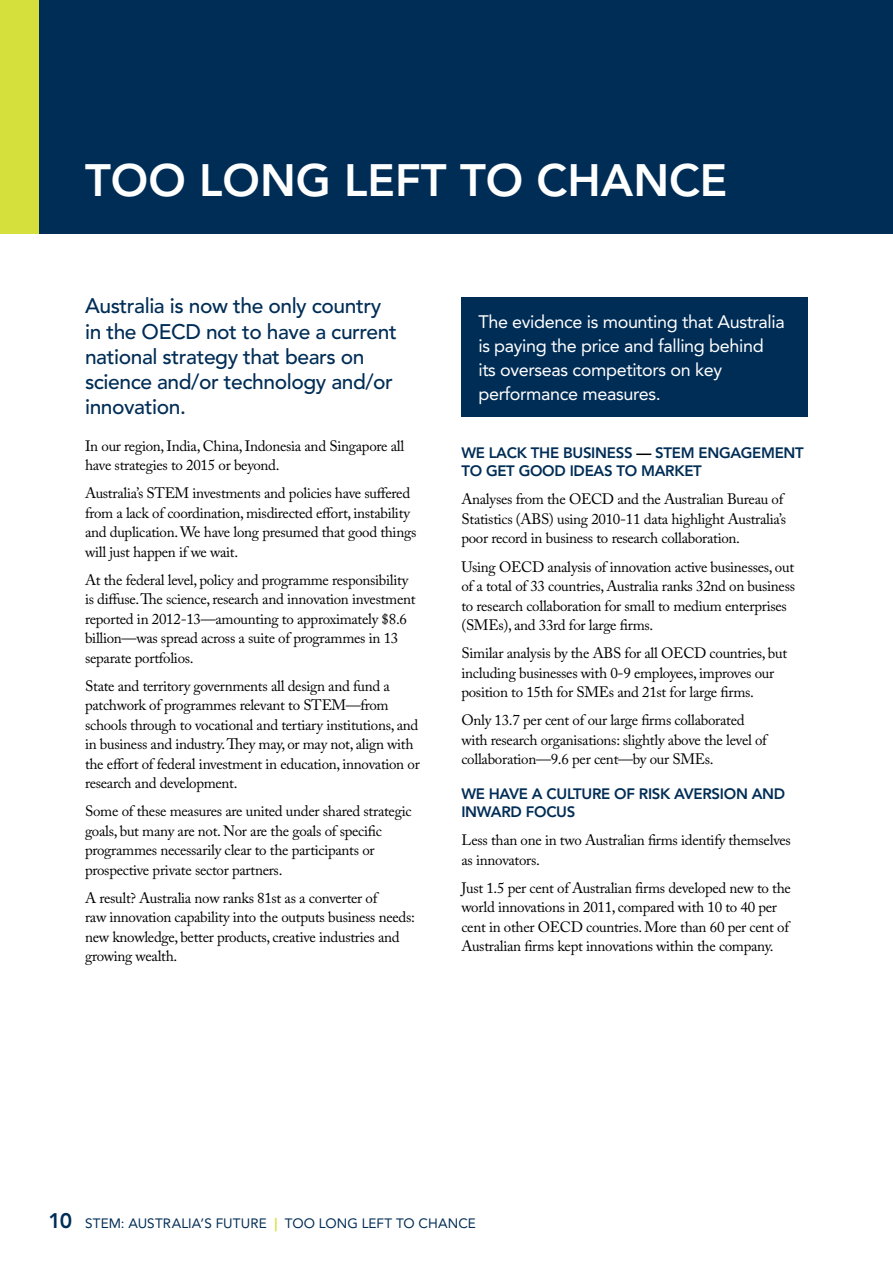
<style>
.page{position:relative;width:893px;height:1263px;background:#fff}
.page>*{position:absolute;margin:0;border:0;box-sizing:border-box;transform-origin:0 0}
.t1{font:800 45px "Avenir LT Std";color:#fff}
.t2{font:500 21px/25.2px "Avenir LT Std";color:#002d56}
.t3{font:18px/24px "Avenir LT Std";letter-spacing:-.02em;color:#fff}
.t4{font:15px/19.5px "Adobe Caslon Pro";letter-spacing:-.02em;color:#000}
.t5{font:800 15px "Avenir LT Std";letter-spacing:-.02em;color:#002d56}
.t6{font:13.5px "Avenir LT Std";letter-spacing:.01em;color:#002d56}
.s1{color:#000}
.s2{font-weight:800;font-size:21px}
.s3{font-weight:800;color:#d6e03d}
</style>
<div class="page">
<div style="left:0;top:0;width:893px;height:234px;background:#d6e03d"></div>
<div style="left:39px;top:0;width:854px;height:234px;background:#002d56"></div>
<div style="left:461px;top:297px;width:347px;height:120px;background:#002d56"></div>
<h1 class="t1" style="left:85px;top:154px;width:34px">TOO</h1>
<h1 class="t1" style="left:199px;top:154px;width:33px">LONG</h1>
<h1 class="t1" style="left:344px;top:154px;width:226px">LEFT TO CHANC</h1>
<h1 class="t1" style="left:700px;top:154px;width:29px">E</h1>
<h2 class="t2" style="left:85px;top:294px;width:298px">Australia is now the only country in the OECD</h2>
<h2 class="t2" style="left:85px;top:319px;width:313px;text-indent:121px">not to have a current national strategy that bears on science and/or technology and/or innovation.</h2>
<p class="t4" style="left:85px;top:436px;width:321px">In our region, India, China, Indonesia and Singapore all have strategies to 2015 or beyond.</p>
<p class="t4" style="left:85px;top:483px;width:333px">Australia’s STEM investments and policies have suffered from a lack of coordination, misdirected effort, instability and duplication. We have long presumed that good things will just happen if we wait.</p>
<p class="t4" style="left:85px;top:570px;width:332px">At the federal level, policy and programme responsibility is diffuse. The science, research and innovation investment reported in 2012-13—amounting to approximately $8.6 billion—was spread across a suite of programmes in 13 separate portfolios.</p>
<p class="t4" style="left:85px;top:676px;width:336px">State and territory governments all design and fund a patchwork of programmes relevant to STEM—from schools through to vocational and tertiary institutions, and in business and industry. They may, or may not, align with the effort of federal investment in education, innovation or research and development.</p>
<p class="t4" style="left:85px;top:801px;width:328px">Some of these measures are united under shared strategic goals, but many are not. Nor are the goals of specific programmes necessarily clear to the participants or prospective private sector partners.</p>
<p class="t4" style="left:85px;top:888px;width:331px">A result? Australia now ranks 81st as a converter of<br>raw innovation capability into the outputs business needs: new knowledge, better products, creative industries and growing wealth.</p>
<p class="t3" style="left:478px;top:310px;width:308px">The evidence is mounting that Australia is paying the price and falling behind its overseas competitors on key performance measures.</p>
<p class="t5" style="left:461px;top:444px;width:38px">WE LAC</p>
<p class="t5" style="left:517px;top:444px;width:149px">K TH E BUSIN ESS <span class="s1">—</span> STEM</p>
<p class="t5" style="left:698px;top:444px;width:21px">ENGAG</p>
<p class="t5" style="left:752px;top:444px;width:53px">EMENT</p>
<p class="t5" style="left:461px;top:462px;width:70px">TO GET GOOD</p>
<p class="t5" style="left:570px;top:462px;width:134px">ID EAS TO MARKET</p>
<p class="t4" style="left:461px;top:489px;width:326px">Analyses from the OECD and the Australian Bureau of<br>Statistics (ABS) using 2010-11 data highlight Australia’s poor record in business to research collaboration.</p>
<p class="t4" style="left:461px;top:557px;width:335px">Using OECD analysis of innovation active businesses, out of a total of 33 countries, Australia ranks 32nd on business to research collaboration for small to medium enterprises (SMEs), and 33rd for large firms.</p>
<p class="t4" style="left:461px;top:643px;width:327px">Similar analysis by the ABS for all OECD countries, but including businesses with 0-9 employees, improves our position to 15th for SMEs and 21st for large firms.</p>
<p class="t4" style="left:461px;top:710px;width:307px">Only 13.7 per cent of our large firms collaborated with research organisations: slightly above the level of collaboration—9.6 per cent—by our SMEs.</p>
<p class="t5" style="left:461px;top:785px;width:269px">WE HAVE A CULTURE OF RISK AVERSION</p>
<p class="t5" style="left:752px;top:785px;width:12px">AND</p>
<p class="t5" style="left:461px;top:803px;width:76px">INWARD FOCU</p>
<p class="t5" style="left:567px;top:803px;width:10px">S</p>
<p class="t4" style="left:461px;top:830px;width:331px">Less than one in two Australian firms identify themselves as innovators.</p>
<p class="t4" style="left:461px;top:878px;width:331px">Just 1.5 per cent of Australian firms developed new to the world innovations in 2011, compared with 10 to 40 per cent in other OECD countries. More than 60 per cent of Australian firms kept innovations within the company.</p>
<p class="t6" style="left:49px;top:1216px;width:429px"><span class="s2">10</span> Stem: AUSTRALIA’S FUTURE <span class="s3">|</span> Too long left to chance</p>
</div>
